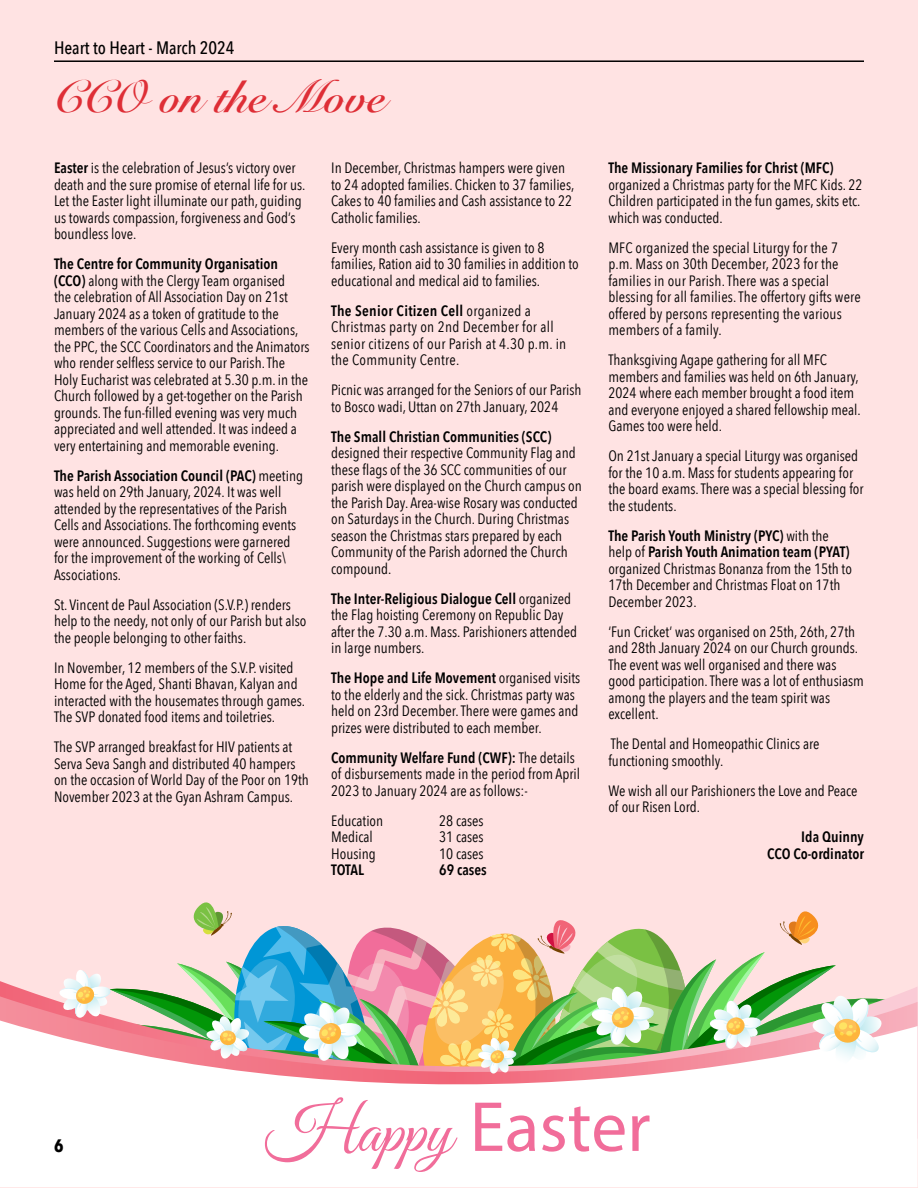
<style>
.page{position:relative;width:918px;height:1188px;background:#fff}
.page>*{position:absolute;margin:0;border:0;box-sizing:border-box;transform-origin:0 0}
.t1{font:700 71.55px "Vollkorn";color:#f16d9a}
.t2{font:700 45px "Snell Roundhand";color:#de2e36}
.t3{font:500 18px "Avenir Next Condensed";color:#000}
.t4{font:700 18px "Avenir Next Condensed";color:#000}
.t5{font:15px/16.5px "Avenir Next Condensed";color:#000}
.t6{font:15px/16.5px "Avenir Next Condensed";letter-spacing:.02em;color:#000}
.t7{font:600 15px/16.5px "Avenir Next Condensed";color:#000;text-align:right}
.s1{font-weight:600}
.s2{font-family:"Great Vibes";font-weight:400;font-size:66.75px}
</style>
<div class="page">
<div style="left:0;top:0;width:918px;height:768px;background:#ffe3e3"></div>
<div style="left:0;top:750px;width:918px;height:438px;background:#ffe1e1"></div>
<div style="left:0;top:1020px;width:918px;height:167px;background:#fff"></div>
<svg style="left:53px;top:902px;width:847px;height:235px"></svg>
<hr style="left:54px;top:60px;width:810px;height:2px;background:#000">
<p class="t3" style="left:54px;top:37px;width:182px">Heart to Heart - March 2024</p>
<h2 class="t2" style="left:54px;top:59px;width:333px">CCO on the Move</h2>
<p class="t5" style="left:54px;top:159px;width:253px"><span class="s1">Easter</span> is the celebration of Jesus’s victory over death and the sure promise of eternal life for us.<br>Let the Easter light illuminate our path, guiding us towards compassion, forgiveness and God’s boundless love.</p>
<p class="t5" style="left:54px;top:255px;width:257px"><span class="s1">The Centre for Community Organisation (CCO)</span> along with the Clergy Team organised<br>the celebration of All Association Day on 21st January 2024 as a token of gratitude to the members of the various Cells and Associations, the PPC, the SCC Coordinators and the Animators who render selfless service to our Parish. The Holy Eucharist was celebrated at 5.30 p.m. in the Church followed by a get-together on the Parish grounds. The fun-filled evening was very much appreciated and well attended. It was indeed a very entertaining and memorable evening.</p>
<p class="t5" style="left:54px;top:467px;width:251px"><span class="s1">The Parish Association Council (PAC)</span> meeting was held on 29th January, 2024. It was well attended by the representatives of the Parish Cells and Associations. The forthcoming events were announced. Suggestions were garnered for the improvement of the working of Cells\ Associations.</p>
<p class="t5" style="left:54px;top:596px;width:254px">St. Vincent de Paul Association (S.V.P.) renders help to the needy, not only of our Parish but also the people belonging to other faiths.</p>
<p class="t5" style="left:54px;top:659px;width:253px">In November, 12 members of the S.V.P. visited Home for the Aged, Shanti Bhavan, Kalyan and interacted with the housemates through games.<br>The SVP donated food items and toiletries.</p>
<p class="t5" style="left:54px;top:738px;width:256px">The SVP arranged breakfast for HIV patients at Serva Seva Sangh and distributed 40 hampers on the occasion of World Day of the Poor on 19th November 2023 at the Gyan Ashram Campus.</p>
<p class="t5" style="left:331px;top:159px;width:245px">In December, Christmas hampers were given to 24 adopted families. Chicken to 37 families, Cakes to 40 families and Cash assistance to 22<br>Catholic families.</p>
<p class="t5" style="left:331px;top:238px;width:249px">Every month cash assistance is given to 8 families, Ration aid to 30 families in addition to educational and medical aid to families.</p>
<p class="t6" style="left:331px;top:301px;width:237px"><span class="s1">The Senior Citizen Cell</span> organized a Christmas party on 2nd December for all senior citizens of our Parish at 4.30 p.m. in the Community Centre.</p>
<p class="t5" style="left:331px;top:381px;width:252px">Picnic was arranged for the Seniors of our Parish to Bosco wadi, Uttan on 27th January, 2024</p>
<p class="t7" style="left:331px;top:428px;width:222px">The Small Christian Communities (SCC)</p>
<p class="t5" style="left:331px;top:444px;width:252px">designed their respective Community Flag and these flags of the 36 SCC communities of our parish were displayed on the Church campus on the Parish Day. Area-wise Rosary was conducted on Saturdays in the Church. During Christmas season the Christmas stars prepared by each Community of the Parish adorned the Church compound.</p>
<p class="t5" style="left:331px;top:589px;width:247px"><span class="s1">The Inter-Religious Dialogue Cell</span> organized the Flag hoisting Ceremony on Republic Day after the 7.30 a.m. Mass. Parishioners attended in large numbers.</p>
<p class="t5" style="left:331px;top:669px;width:251px"><span class="s1">The Hope and Life Movement</span> organised visits to the elderly and the sick. Christmas party was held on 23rd December. There were games and prizes were distributed to each member.</p>
<p class="t5" style="left:331px;top:748px;width:250px"><span class="s1">Community Welfare Fund (CWF):</span> The details of disbursements made in the period from April<br>2023 to January 2024 are as follows:-</p>
<p class="t5" style="left:331px;top:811px;width:54px">Education</p>
<p class="t5" style="left:439px;top:811px;width:46px">28 cases</p>
<p class="t5" style="left:331px;top:828px;width:43px">Medical</p>
<p class="t5" style="left:439px;top:828px;width:46px">31 cases</p>
<p class="t5" style="left:331px;top:844px;width:46px">Housing</p>
<p class="t5" style="left:439px;top:844px;width:46px">10 cases</p>
<p class="t7" style="left:331px;top:861px;width:34px">TOTAL</p>
<p class="t7" style="left:439px;top:861px;width:49px">69 cases</p>
<p class="t7" style="left:608px;top:159px;width:227px">The Missionary Families for Christ (MFC)</p>
<p class="t5" style="left:608px;top:175px;width:256px">organized a Christmas party for the MFC Kids. 22<br>Children participated in the fun games, skits etc. which was conducted.</p>
<p class="t5" style="left:608px;top:238px;width:254px">MFC organized the special Liturgy for the 7 p.m. Mass on 30th December, 2023 for the families in our Parish. There was a special blessing for all families. The offertory gifts were offered by persons representing the various members of a family.</p>
<p class="t5" style="left:608px;top:351px;width:254px">Thanksgiving Agape gathering for all MFC members and families was held on 6th January, 2024 where each member brought a food item and everyone enjoyed a shared fellowship meal.<br>Games too were held.</p>
<p class="t5" style="left:608px;top:447px;width:257px">On 21st January a special Liturgy was organised for the 10 a.m. Mass for students appearing for the board exams. There was a special blessing for the students.</p>
<p class="t5" style="left:608px;top:526px;width:245px"><span class="s1">The Parish Youth Ministry (PYC)</span> with the help of <span class="s1">Parish Youth Animation team (PYAT) </span>organized Christmas Bonanza from the 15th to 17th December and Christmas Float on 17th December 2023.</p>
<p class="t5" style="left:608px;top:622px;width:257px">‘Fun Cricket’ was organised on 25th, 26th, 27th and 28th January 2024 on our Church grounds.<br>The event was well organised and there was good participation. There was a lot of enthusiasm among the players and the team spirit was excellent.</p>
<p class="t5" style="left:608px;top:735px;width:213px">The Dental and Homeopathic Clinics are functioning smoothly.</p>
<p class="t5" style="left:608px;top:781px;width:251px">We wish all our Parishioners the Love and Peace of our Risen Lord.</p>
<p class="t7" style="left:767px;top:828px;width:98px">Ida Quinny<br>CCO Co-ordinator</p>
<p class="t4" style="left:54px;top:1135px;width:11px">6</p>
<h1 class="t1" style="left:265px;top:1083px;width:387px"><span class="s2">Happy</span> Easter</h1>
</div>
